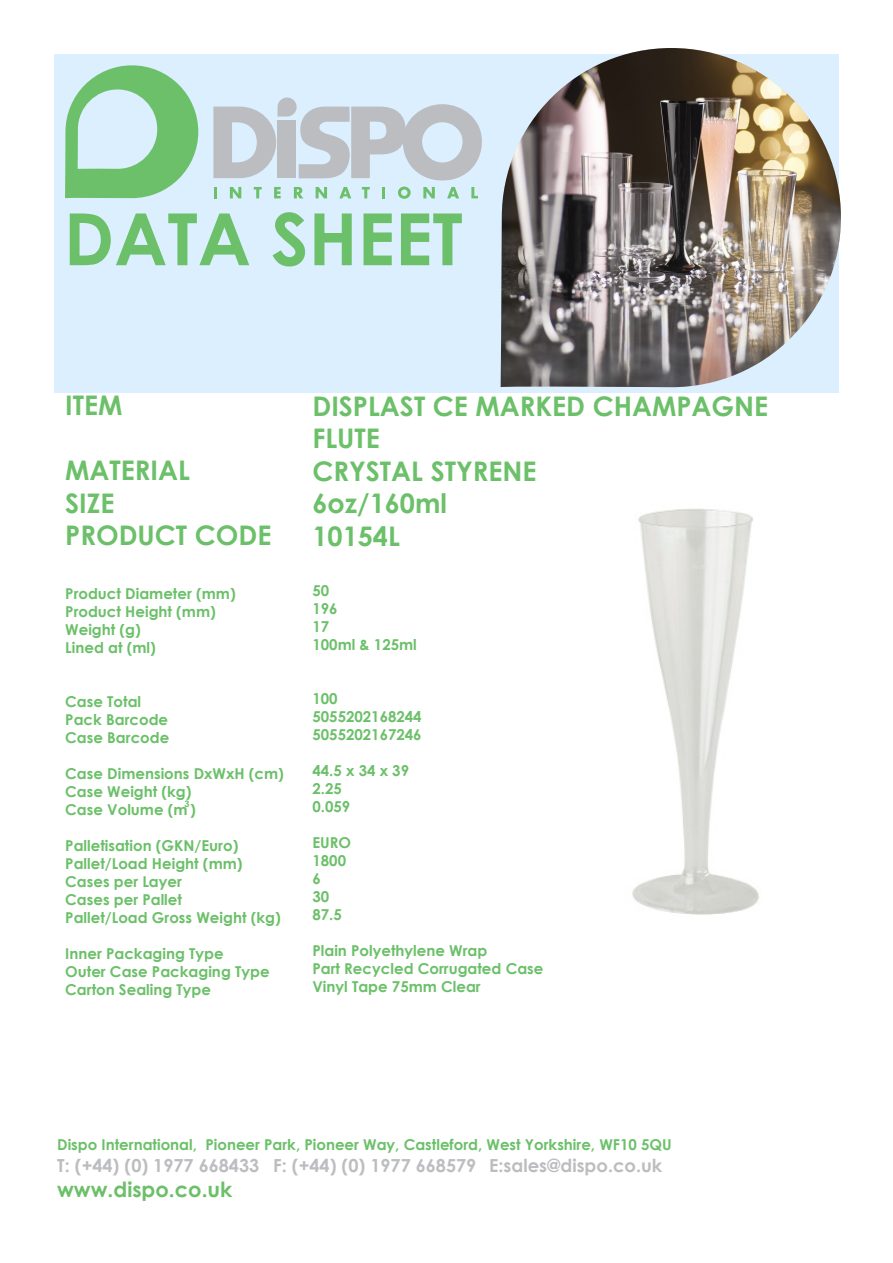
<style>
.page{position:relative;width:893px;height:1263px;background:#fff}
.page>*{position:absolute;margin:0;border:0;box-sizing:border-box;transform-origin:0 0}
.t1{font:700 72px "Century Gothic";color:#6bc069}
.t2{font:700 27px/32.4px "Century Gothic";color:#6bc069}
.t3{font:700 21px "Century Gothic";color:#6bc069}
.t4{font:700 18px "Century Gothic";color:#bcbdc0}
.t5{font:700 15px/18px "Century Gothic";color:#6bc069}
.t6{font:700 9px "Century Gothic";color:#6bc069}
</style>
<div class="page">
<div style="left:54px;top:54px;width:785px;height:339px;background:#dbefff"></div>
<img style="left:501px;top:48px;width:340px;height:339px">
<svg style="left:214px;top:187px;width:3px;height:11px"></svg>
<svg style="left:230px;top:187px;width:11px;height:11px"></svg>
<svg style="left:254px;top:187px;width:8px;height:11px"></svg>
<svg style="left:274px;top:187px;width:7px;height:11px"></svg>
<svg style="left:294px;top:187px;width:9px;height:11px"></svg>
<svg style="left:316px;top:187px;width:11px;height:11px"></svg>
<svg style="left:339px;top:187px;width:12px;height:11px"></svg>
<svg style="left:362px;top:187px;width:8px;height:11px"></svg>
<svg style="left:382px;top:187px;width:3px;height:11px"></svg>
<svg style="left:398px;top:187px;width:13px;height:12px"></svg>
<svg style="left:423px;top:187px;width:12px;height:11px"></svg>
<svg style="left:447px;top:187px;width:12px;height:11px"></svg>
<svg style="left:471px;top:187px;width:7px;height:11px"></svg>
<svg style="left:65px;top:65px;width:133px;height:134px"></svg>
<svg style="left:213px;top:97px;width:269px;height:83px"></svg>
<img style="left:632px;top:508px;width:128px;height:407px">
<p class="t1" style="left:64px;top:184px;width:400px">DATA SHEET</p>
<p class="t2" style="left:65px;top:388px;width:59px">ITEM</p>
<p class="t2" style="left:65px;top:453px;width:126px">MATERIAL</p>
<p class="t2" style="left:65px;top:485px;width:51px">SIZE</p>
<p class="t2" style="left:65px;top:518px;width:208px">PRODUCT CODE</p>
<p class="t5" style="left:65px;top:584px;width:172px">Product Diameter (mm)</p>
<p class="t5" style="left:65px;top:602px;width:152px">Product Height (mm)</p>
<p class="t5" style="left:65px;top:620px;width:77px">Weight (g)</p>
<p class="t5" style="left:65px;top:638px;width:92px">Lined at (ml)</p>
<p class="t5" style="left:65px;top:692px;width:77px">Case Total</p>
<p class="t5" style="left:65px;top:710px;width:104px">Pack Barcode</p>
<p class="t5" style="left:65px;top:728px;width:106px">Case Barcode</p>
<p class="t5" style="left:65px;top:764px;width:220px">Case Dimensions DxWxH (cm)</p>
<p class="t5" style="left:65px;top:782px;width:128px">Case Weight (kg)</p>
<p class="t5" style="left:65px;top:800px;width:132px">Case Volume (m )</p>
<p class="t5" style="left:65px;top:836px;width:175px">Palletisation (GKN/Euro)</p>
<p class="t5" style="left:65px;top:854px;width:179px">Pallet/Load Height (mm)</p>
<p class="t5" style="left:65px;top:872px;width:118px">Cases per Layer</p>
<p class="t5" style="left:65px;top:890px;width:118px">Cases per Pallet</p>
<p class="t5" style="left:65px;top:908px;width:217px">Pallet/Load Gross Weight (kg)</p>
<p class="t5" style="left:65px;top:944px;width:206px">Inner Packaging Type<br>Outer Case Packaging Type</p>
<p class="t5" style="left:65px;top:980px;width:147px">Carton Sealing Type</p>
<p class="t6" style="left:184px;top:797px;width:7px">3</p>
<p class="t2" style="left:312px;top:389px;width:457px">DISPLAST CE MARKED CHAMPAGNE<br>FLUTE</p>
<p class="t2" style="left:312px;top:453px;width:226px">CRYSTAL STYRENE</p>
<p class="t2" style="left:312px;top:486px;width:136px">6oz/160ml</p>
<p class="t2" style="left:312px;top:518px;width:89px">10154L</p>
<p class="t5" style="left:312px;top:581px;width:18px">50</p>
<p class="t5" style="left:312px;top:599px;width:27px">196</p>
<p class="t5" style="left:312px;top:617px;width:18px">17</p>
<p class="t5" style="left:312px;top:635px;width:106px">100ml &amp; 125ml</p>
<p class="t5" style="left:312px;top:689px;width:27px">100</p>
<p class="t5" style="left:312px;top:707px;width:111px">5055202168244</p>
<p class="t5" style="left:312px;top:725px;width:111px">5055202167246</p>
<p class="t5" style="left:312px;top:761px;width:98px">44.5 x 34 x 39</p>
<p class="t5" style="left:312px;top:779px;width:31px">2.25</p>
<p class="t5" style="left:312px;top:797px;width:39px">0.059</p>
<p class="t5" style="left:312px;top:833px;width:40px">EURO</p>
<p class="t5" style="left:312px;top:851px;width:35px">1800</p>
<p class="t5" style="left:312px;top:869px;width:10px">6</p>
<p class="t5" style="left:312px;top:887px;width:18px">30</p>
<p class="t5" style="left:312px;top:905px;width:31px">87.5</p>
<p class="t5" style="left:312px;top:941px;width:176px">Plain Polyethylene Wrap</p>
<p class="t5" style="left:312px;top:959px;width:232px">Part Recycled Corrugated Case</p>
<p class="t5" style="left:312px;top:977px;width:170px">Vinyl Tape 75mm Clear</p>
<p class="t5" style="left:57px;top:1135px;width:616px">Dispo International, Pioneer Park, Pioneer Way, Castleford, West Yorkshire, WF10 5QU</p>
<p class="t4" style="left:57px;top:1151px;width:607px">T: (+44) (0) 1977 668433 F: (+44) (0) 1977 668579 E:sales@dispo.co.uk</p>
<p class="t3" style="left:57px;top:1173px;width:177px">www.dispo.co.uk</p>
</div>
